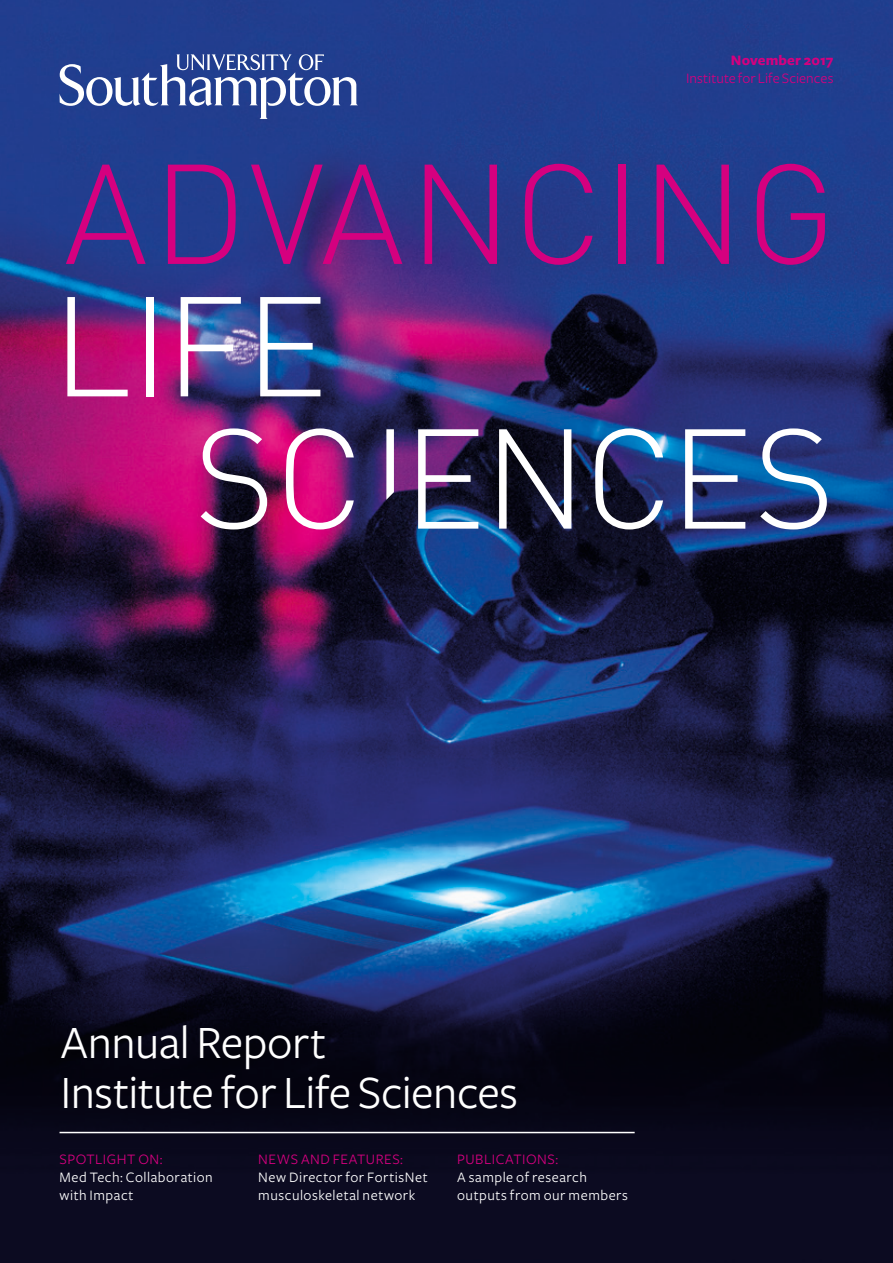
<style>
.page{position:relative;width:893px;height:1263px;background:#fff}
.page>*{position:absolute;margin:0;border:0;box-sizing:border-box;transform-origin:0 0}
.t1{font:300 139.5px/132.3px "DINOT";letter-spacing:-.01em;color:#fff}
.t2{font:300 139.5px "DINOT";letter-spacing:.005em;color:#d5007f}
.t3{font:48px/49.5px "Freight Sans";letter-spacing:-.01em;color:#fff}
.t4{font:15px/18px "Freight Sans";letter-spacing:.035em;color:#fff}
.t5{font:15px "Freight Sans";letter-spacing:.03em;color:#d5007f}
.t6{font:15px "Freight Sans";letter-spacing:.005em;color:#d5007f}
.t7{font:700 15px "Freight Sans";letter-spacing:.01em;color:#d5007f}
</style>
<div class="page">
<img style="left:0;top:0;width:893px;height:1263px">
<svg style="left:60px;top:54px;width:298px;height:65px"></svg>
<hr style="left:60px;top:1132px;width:575px;height:1px;background:#fff">
<svg style="left:386px;top:429px;width:8px;height:71px"></svg>
<p class="t7" style="left:731px;top:52px;width:104px">November 2017</p>
<p class="t6" style="left:686px;top:70px;width:149px">Institute for Life Sciences</p>
<h1 class="t2" style="left:64px;top:128px;width:774px">ADVANCING</h1>
<h1 class="t1" style="left:193px;top:279px;width:643px;text-indent:-141px">LIFE<br>SC ENCES</h1>
<h2 class="t3" style="left:61px;top:1019px;width:459px">Annual Report<br>Institute for Life Sciences</h2>
<p class="t5" style="left:60px;top:1151px;width:105px">SPOTLIGHT ON:</p>
<p class="t4" style="left:60px;top:1168px;width:155px">Med Tech: Collaboration with Impact</p>
<p class="t5" style="left:258px;top:1151px;width:146px">NEWS AND FEATURES:</p>
<p class="t4" style="left:258px;top:1168px;width:171px">New Director for FortisNet musculoskeletal network</p>
<p class="t5" style="left:457px;top:1151px;width:103px">PUBLICATIONS:</p>
<p class="t4" style="left:457px;top:1168px;width:172px">A sample of research outputs from our members</p>
</div>
